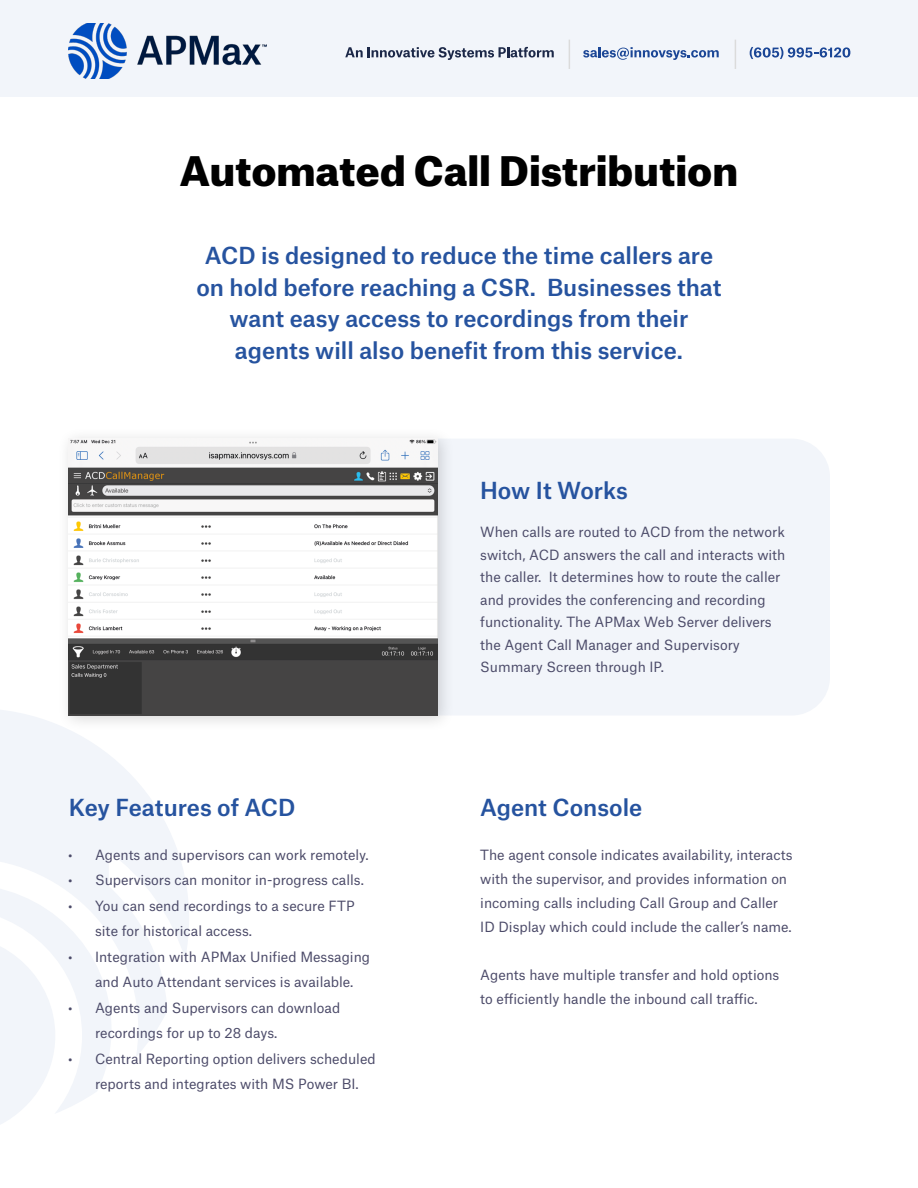
<style>
.page{position:relative;width:918px;height:1188px;background:#fff}
.page>*{position:absolute;margin:0;border:0;box-sizing:border-box;transform-origin:0 0}
.t1{font:900 39px "Atlas Grotesk";color:#000}
.t2{font:500 22.5px/31.5px "Atlas Grotesk";color:#26539f;text-align:center}
.t3{font:13.5px/22.5px "Atlas Grotesk";color:#4c4b69}
</style>
<div class="page">
<svg style="left:0;top:710px;width:189px;height:346px"></svg>
<svg style="left:0;top:758px;width:109px;height:366px"></svg>
<div style="left:68px;top:439px;width:762px;height:277px;background:#f2f5fa;border-radius:38px"></div>
<div style="left:58px;top:427px;width:398px;height:305px;background:#000;opacity:.16"></div>
<img style="left:68px;top:439px;width:370px;height:277px">
<div style="left:0;top:0;width:918px;height:97px;background:#f2f5fa"></div>
<img style="left:68px;top:23px;width:199px;height:56px">
<div style="left:132px;top:69px;width:135px;height:10px;background:#f2f5fa"></div>
<svg style="left:345px;top:47px;width:209px;height:13px"></svg>
<svg style="left:583px;top:47px;width:136px;height:13px"></svg>
<svg style="left:750px;top:47px;width:100px;height:12px"></svg>
<svg style="left:569px;top:40px;width:1px;height:29px"></svg>
<svg style="left:735px;top:40px;width:1px;height:29px"></svg>
<h1 class="t1" style="left:180px;top:139px;width:560px">Automated Call Distribution</h1>
<h2 class="t2" style="left:196px;top:237px;width:527px">ACD is designed to reduce the time callers are on hold before reaching a CSR. Businesses that want easy access to recordings from their agents will also benefit from this service.</h2>
<h2 class="t2" style="left:480px;top:472px;width:149px">How It Works</h2>
<p class="t3" style="left:480px;top:519px;width:307px">When calls are routed to ACD from the network switch, ACD answers the call and interacts with the caller. It determines how to route the caller and provides the conferencing and recording functionality. The APMax Web Server delivers the Agent Call Manager and Supervisory Summary Screen through IP.</p>
<h2 class="t2" style="left:69px;top:790px;width:228px">Key Features of ACD</h2>
<h2 class="t2" style="left:480px;top:790px;width:164px">Agent Console</h2>
<p class="t3" style="left:68px;top:842px;width:302px">• Agents and supervisors can work remotely.</p>
<p class="t3" style="left:68px;top:867px;width:297px">• Supervisors can monitor in-progress calls.</p>
<p class="t3" style="left:95px;top:891px;width:261px;line-height:25.5px;text-indent:-27px">• You can send recordings to a secure FTP site for historical access.</p>
<p class="t3" style="left:95px;top:942px;width:277px;line-height:25.5px;text-indent:-27px">• Integration with APMax Unified Messaging and Auto Attendant services is available.</p>
<p class="t3" style="left:95px;top:993px;width:247px;line-height:25.5px;text-indent:-27px">• Agents and Supervisors can download recordings for up to 28 days.</p>
<p class="t3" style="left:95px;top:1044px;width:282px;line-height:25.5px;text-indent:-27px">• Central Reporting option delivers scheduled reports and integrates with MS Power BI.</p>
<p class="t3" style="left:480px;top:841px;width:314px;line-height:24px">The agent console indicates availability, interacts with the supervisor, and provides information on incoming calls including Call Group and Caller ID Display which could include the caller’s name.</p>
<p class="t3" style="left:480px;top:961px;width:301px;line-height:24px">Agents have multiple transfer and hold options to efficiently handle the inbound call traffic.</p>
</div>
